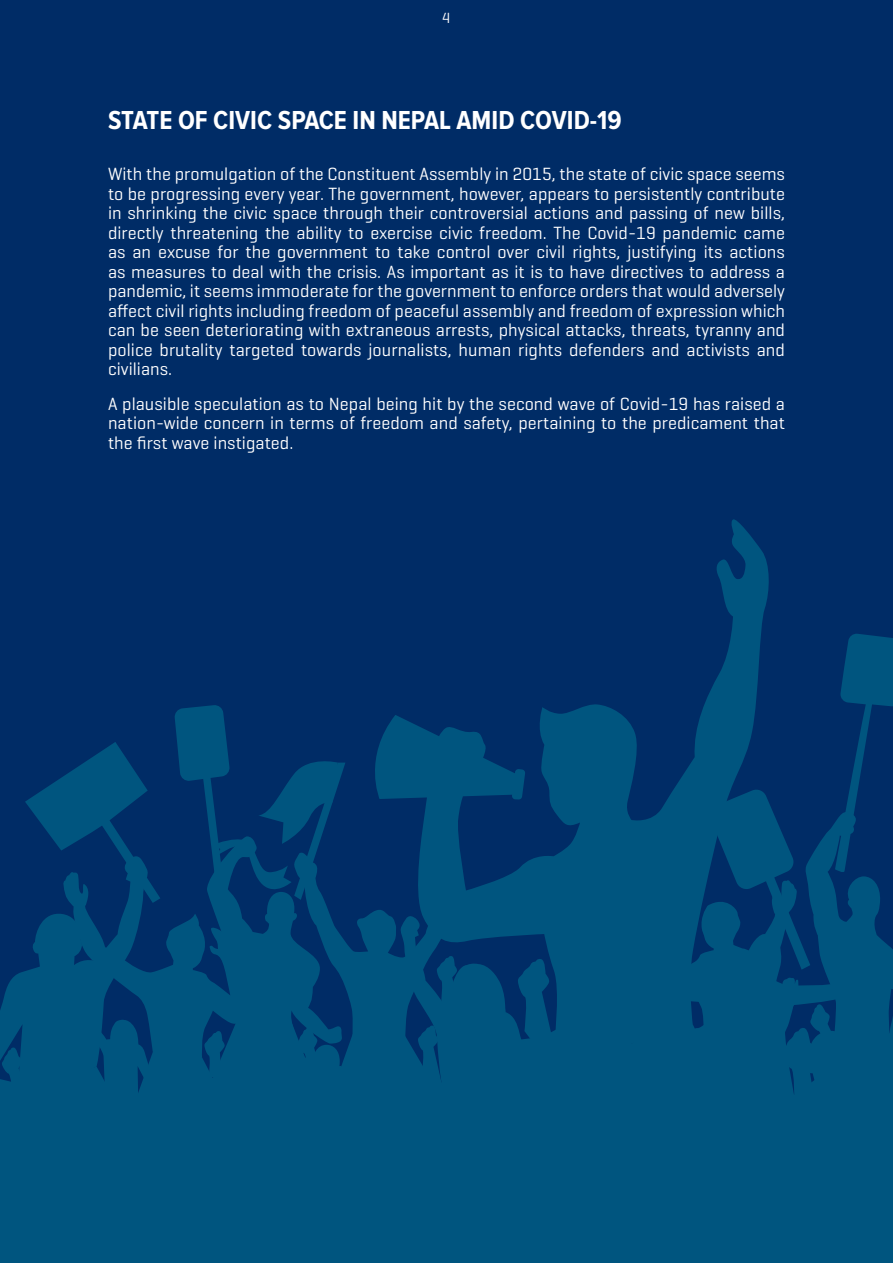
<style>
.page{position:relative;width:893px;height:1263px;background:#fff}
.page>*{position:absolute;margin:0;border:0;box-sizing:border-box;transform-origin:0 0}
.t1{font:700 27px "Proxima Nova A Cond";color:#fff}
.t2{font:18px/19.5px "Geogrotesque";letter-spacing:.005em;color:#fff;text-align:justify}
.t3{font:15px "Geogrotesque";color:#fff}
</style>
<div class="page">
<div style="left:1px;top:0;width:892px;height:1261px;background:#002c66"></div>
<svg style="left:562px;top:519px;width:207px;height:479px"></svg>
<div style="left:0;top:998px;width:893px;height:265px;background:#00557f"></div>
<svg style="left:0;top:705px;width:562px;height:491px"></svg>
<svg style="left:586px;top:633px;width:307px;height:564px"></svg>
<p class="t3" style="left:442px;top:9px;width:10px">4</p>
<h1 class="t1" style="left:108px;top:105px;width:515px">STATE OF CIVIC SPACE IN NEPAL AMID COVID-19</h1>
<p class="t2" style="left:108px;top:164px;width:679px">With the promulgation of the Constituent Assembly in 2015, the state of civic space seems to be progressing every year. The government, however, appears to persistently contribute in shrinking the civic space through their controversial actions and passing of new bills, directly threatening the ability to exercise civic freedom. The Covid-19 pandemic came as an excuse for the government to take control over civil rights, justifying its actions as measures to deal with the crisis. As important as it is to have directives to address a pandemic, it seems immoderate for the government to enforce orders that would adversely affect civil rights including freedom of peaceful assembly and freedom of expression which can be seen deteriorating with extraneous arrests, physical attacks, threats, tyranny and police brutality targeted towards journalists, human rights defenders and activists and civilians.</p>
<p class="t2" style="left:108px;top:393px;width:678px">A plausible speculation as to Nepal being hit by the second wave of Covid-19 has raised a nation-wide concern in terms of freedom and safety, pertaining to the predicament that the first wave instigated.</p>
</div>
